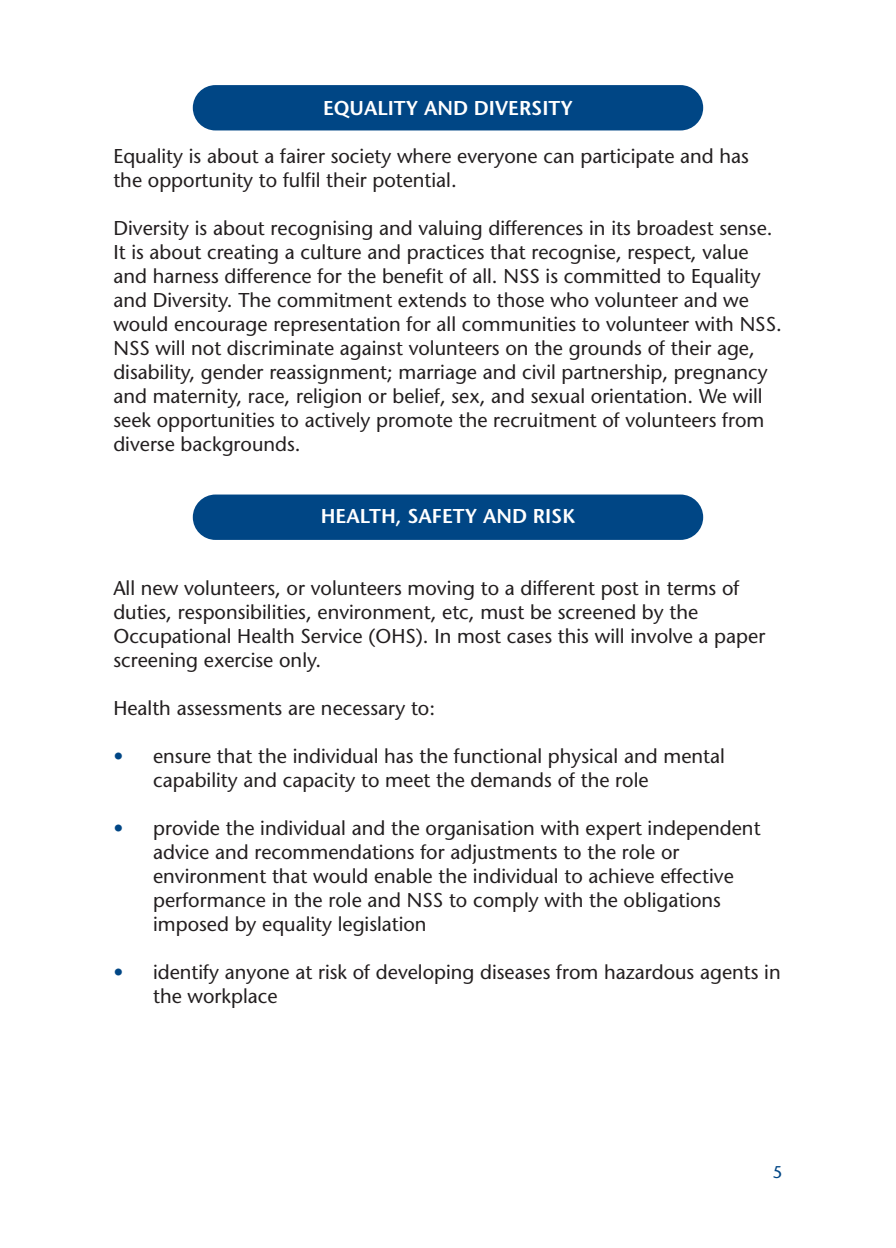
<style>
.page{position:relative;width:896px;height:1248px;background:#fff}
.page>*{position:absolute;margin:0;border:0;box-sizing:border-box;transform-origin:0 0}
.t1{font:20px/24px "Stone Sans";color:#231f20}
.t2{font:600 20px "Stone Sans";color:#fff}
.t3{font:17px "Stone Sans";color:#004685}
.s1{color:#004685}
</style>
<div class="page">
<div style="left:193px;top:85px;width:510px;height:45px;background:#004685;border-radius:23px"></div>
<div style="left:193px;top:494px;width:510px;height:46px;background:#004685;border-radius:23px"></div>
<p class="t2" style="left:323px;top:100px;width:251px">EQUALITY AND DIVERSITY</p>
<p class="t1" style="left:113px;top:146px;width:637px">Equality is about a fairer society where everyone can participate and has the opportunity to fulfil their potential.</p>
<p class="t1" style="left:113px;top:218px;width:670px">Diversity is about recognising and valuing differences in its broadest sense.<br>It is about creating a culture and practices that recognise, respect, value and harness difference for the benefit of all. NSS is committed to Equality and Diversity. The commitment extends to those who volunteer and we would encourage representation for all communities to volunteer with NSS.<br>NSS will not discriminate against volunteers on the grounds of their age, disability, gender reassignment; marriage and civil partnership, pregnancy and maternity, race, religion or belief, sex, and sexual orientation. We will seek opportunities to actively promote the recruitment of volunteers from diverse backgrounds.</p>
<p class="t2" style="left:321px;top:508px;width:256px">HEALTH, SAFETY AND RISK</p>
<p class="t1" style="left:113px;top:578px;width:653px">All new volunteers, or volunteers moving to a different post in terms of duties, responsibilities, environment, etc, must be screened by the Occupational Health Service (OHS). In most cases this will involve a paper screening exercise only.</p>
<p class="t1" style="left:113px;top:698px;width:323px">Health assessments are necessary to:</p>
<p class="t1" style="left:153px;top:746px;width:573px;text-indent:-40px"><span class="s1">•</span> ensure that the individual has the functional physical and mental capability and capacity to meet the demands of the role</p>
<p class="t1" style="left:153px;top:818px;width:609px;text-indent:-40px"><span class="s1">•</span> provide the individual and the organisation with expert independent advice and recommendations for adjustments to the role or environment that would enable the individual to achieve effective performance in the role and NSS to comply with the obligations imposed by equality legislation</p>
<p class="t1" style="left:153px;top:962px;width:629px;text-indent:-40px"><span class="s1">•</span> identify anyone at risk of developing diseases from hazardous agents in the workplace</p>
<p class="t3" style="left:773px;top:1165px;width:11px">5</p>
</div>
